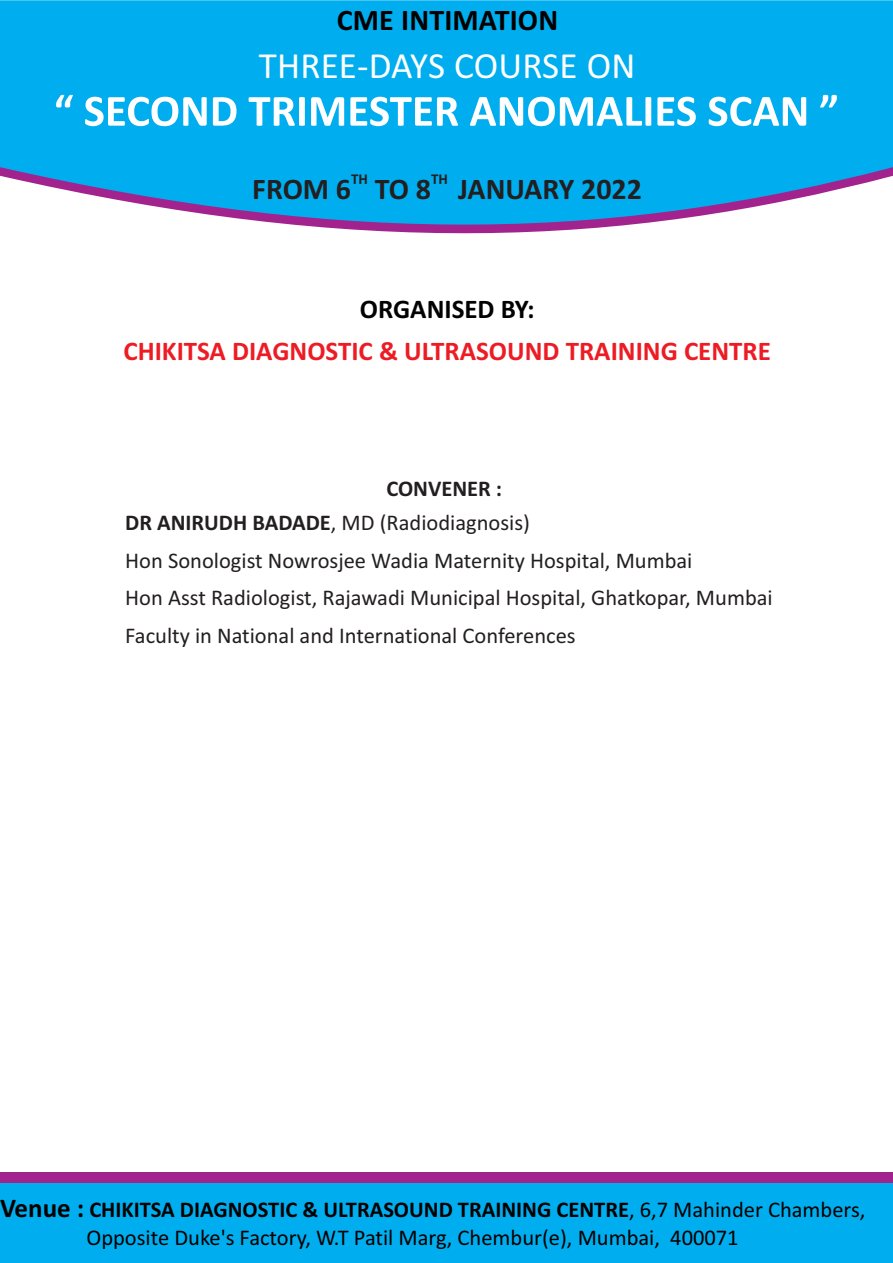
<style>
.page{position:relative;width:893px;height:1263px;background:#fff}
.page>*{position:absolute;margin:0;border:0;box-sizing:border-box;transform-origin:0 0}
.t1{font:37.05px "Calibri";letter-spacing:.005em;color:#fff}
.t2{font:700 30px "Calibri";color:#231f20}
.t3{font:700 30px "Calibri";letter-spacing:.005em;color:#000}
.t4{font:700 27px "Calibri";color:#ed1c24}
.t5{font:700 27px "Calibri";color:#020203}
.t6{font:22.5px/37.7px "Calibri";color:#231f20}
.t7{font:22.5px/28.7px "Calibri";color:#000}
.t8{font:700 22.5px "Calibri";color:#231f20}
.t9{font:700 15px "Calibri";color:#231f20}
.s1{font-weight:700}
.s2{font-weight:700;font-size:27px}
</style>
<div class="page">
<svg style="left:0;top:0;width:893px;height:234px;background:#20b0ec"></svg>
<svg style="left:56px;top:95px;width:640px;height:31px"></svg>
<svg style="left:709px;top:95px;width:128px;height:31px"></svg>
<div style="left:0;top:1173px;width:893px;height:79px;background:#a3238e"></div>
<div style="left:0;top:1183px;width:893px;height:80px;background:#00aeef"></div>
<h2 class="t3" style="left:337px;top:8px;width:223px">CME INTIMATION</h2>
<h1 class="t1" style="left:259px;top:50px;width:378px">THREE-DAYS COURSE ON</h1>
<p class="t9" style="left:351px;top:173px;width:18px">TH</p>
<p class="t9" style="left:431px;top:173px;width:18px">TH</p>
<h2 class="t2" style="left:252px;top:176px;width:391px">FROM 6 TO 8 JANUARY 2022</h2>
<p class="t5" style="left:360px;top:298px;width:176px">ORGANISED BY:</p>
<p class="t4" style="left:123px;top:340px;width:649px">CHIKITSA DIAGNOSTIC &amp; ULTRASOUND TRAINING CENTRE</p>
<p class="t8" style="left:386px;top:479px;width:117px">CONVENER :</p>
<p class="t6" style="left:125px;top:505px;width:649px"><span class="s1">DR ANIRUDH BADADE</span>, MD (Radiodiagnosis)<br>Hon Sonologist Nowrosjee Wadia Maternity Hospital, Mumbai<br>Hon Asst Radiologist, Rajawadi Municipal Hospital, Ghatkopar, Mumbai Faculty in National and International Conferences</p>
<p class="t7" style="left:86px;top:1197px;width:780px;text-indent:-86px"><span class="s2">Venue :</span> <span class="s1">CHIKITSA DIAGNOSTIC &amp; ULTRASOUND TRAINING CENTRE</span>, 6,7 Mahinder Chambers,<br>Opposite Duke's Factory, W.T Patil Marg, Chembur(e), Mumbai, 400071</p>
</div>
